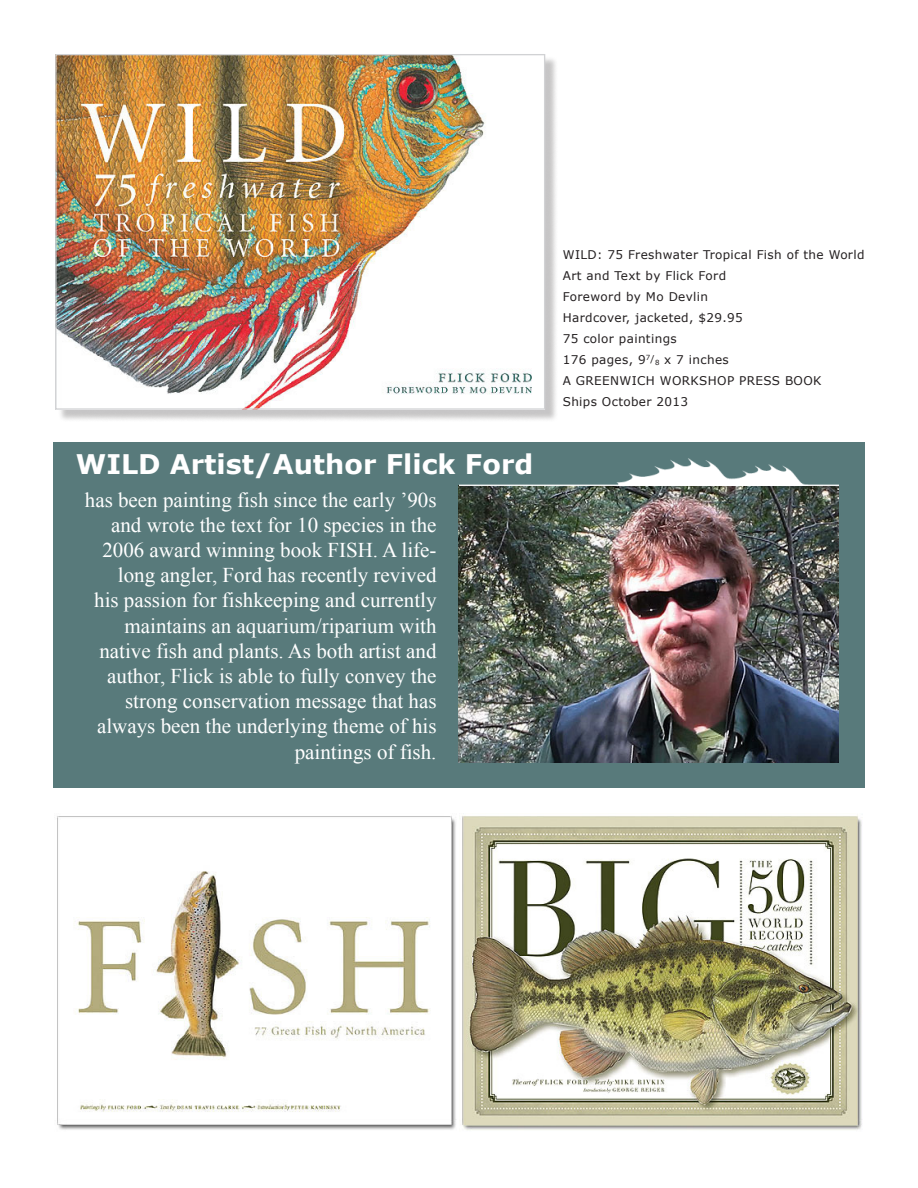
<style>
.page{position:relative;width:918px;height:1188px;background:#fff}
.page>*{position:absolute;margin:0;border:0;box-sizing:border-box;transform-origin:0 0}
.t1{font:700 27px "Verdana";color:#fff}
.t2{font:21px/25.2px "Times New Roman";color:#fff;text-align:right}
.t3{font:12px "Verdana";letter-spacing:.03em;color:#231f20}
.s1{font-size:9px}
</style>
<div class="page">
<img style="left:57px;top:815px;width:805px;height:315px">
<div style="left:53px;top:443px;width:812px;height:345px;background:#587a7b"></div>
<img style="left:458px;top:459px;width:381px;height:304px">
<div style="left:58px;top:57px;width:500px;height:365px;background:#231f20;opacity:.26"></div>
<img style="left:57px;top:56px;width:486px;height:352px">
<p class="t1" style="left:76px;top:445px;width:459px">WILD Artist/Author Flick Ford</p>
<p class="t2" style="left:85px;top:487px;width:353px">has been painting fish since the early ’90s and wrote the text for 10 species in the 2006 award winning book FISH. A life&shy;long angler, Ford has recently revived<br>his passion for fishkeeping and currently maintains an aquarium/riparium with native fish and plants. As both artist and author, Flick is able to fully convey the strong conservation message that has always been the underlying theme of his paintings of fish.</p>
<p class="t3" style="left:563px;top:246px;width:303px">WILD: 75 Freshwater Tropical Fish of the World</p>
<p class="t3" style="left:563px;top:267px;width:165px">Art and Text by Flick Ford</p>
<p class="t3" style="left:563px;top:288px;width:147px">Foreword by Mo Devlin</p>
<p class="t3" style="left:563px;top:309px;width:181px">Hardcover, jacketed, $29.95</p>
<p class="t3" style="left:563px;top:330px;width:115px">75 color paintings</p>
<p class="t3" style="left:563px;top:351px;width:167px">176 pages, 9<sup>7</sup><span class="s1">/</span><sub>8</sub> x 7 inches</p>
<p class="t3" style="left:563px;top:372px;width:260px">A GREENWICH WORKSHOP PRESS BOOK</p>
<p class="t3" style="left:563px;top:393px;width:127px">Ships October 2013</p>
</div>
